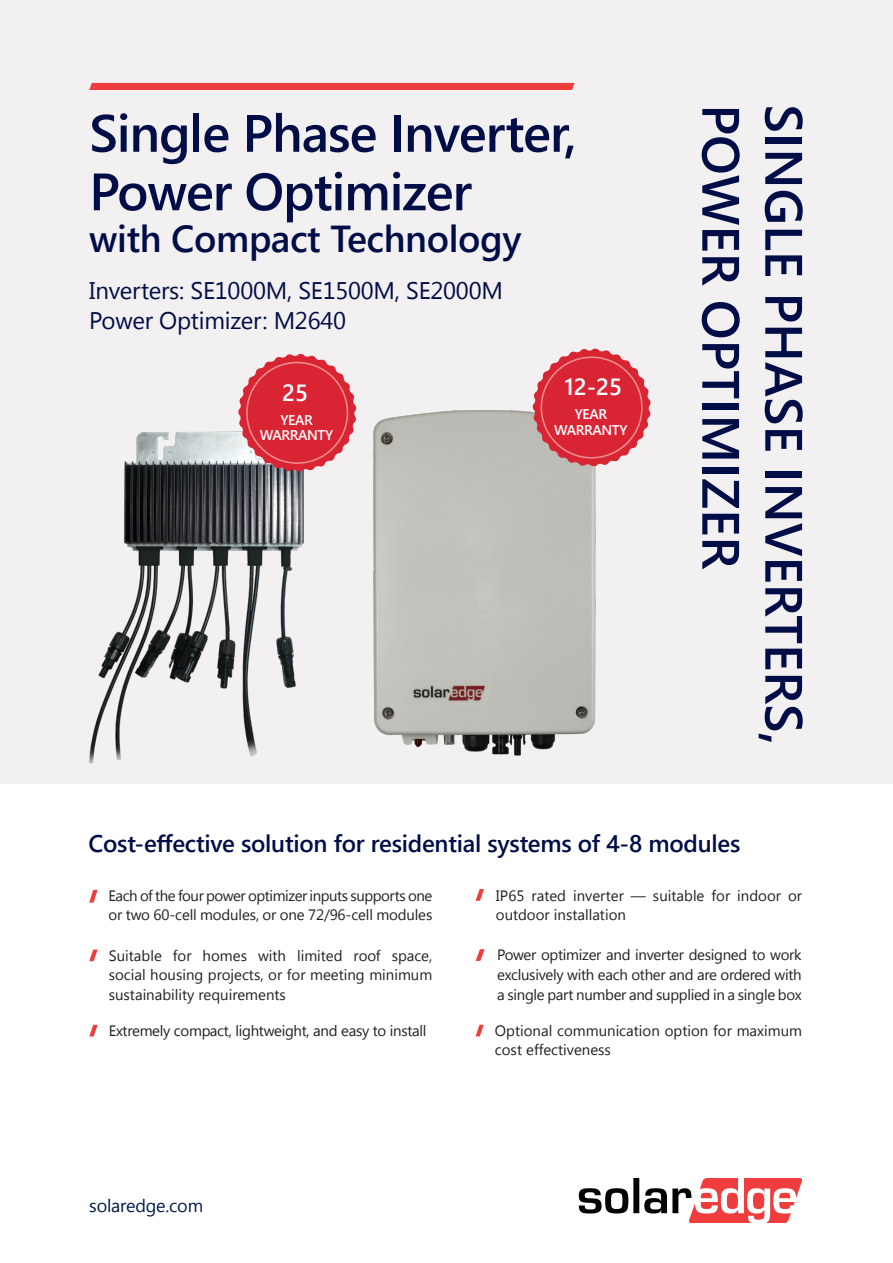
<style>
.page{position:relative;width:893px;height:1263px;background:#fff}
.page>*{position:absolute;margin:0;border:0;box-sizing:border-box;transform-origin:0 0}
.t1{font:600 52.5px/58.5px "Segoe UI";letter-spacing:-.005em;color:#000d46}
.t2{font:600 37.5px "Segoe UI";letter-spacing:-.01em;color:#000d46}
.t3{font:600 24px "Segoe UI";letter-spacing:-.01em;color:#000d46}
.t4{font:24px "Segoe UI";letter-spacing:-.01em;color:#000d46}
.t5{font:600 23.4px "Segoe UI";color:#fff}
.t6{font:18px "Segoe UI";letter-spacing:-.01em;color:#001945}
.Body_running_text{font:15px/19.6px "Segoe UI";color:#231f20}
.Body_running_text-2{font:15px/19.6px "Segoe UI";letter-spacing:-.03em;color:#231f20}
.Body_running_text-3{font:15px "Segoe UI";letter-spacing:-.02em;color:#231f20}
.t7{font:600 14.1px "Segoe UI";letter-spacing:-.03em;color:#fff}
</style>
<div class="page">
<div style="left:0;top:0;width:893px;height:1249px;background:#f3f0f1"></div>
<div style="left:0;top:784px;width:893px;height:479px;background:#fff"></div>
<svg style="left:579px;top:1178px;width:223px;height:45px"></svg>
<div style="left:89px;top:83px;width:485px;height:7px;background:#ee3d3c"></div>
<img style="left:373px;top:410px;width:223px;height:346px">
<img style="left:89px;top:431px;width:215px;height:332px">
<svg style="left:532px;top:348px;width:119px;height:118px"></svg>
<div style="left:541px;top:356px;width:102px;height:102px;border:2px solid #ec8e8f;border-radius:50%"></div>
<svg style="left:238px;top:354px;width:119px;height:118px"></svg>
<div style="left:246px;top:362px;width:102px;height:102px;border:2px solid #ec8e8f;border-radius:50%"></div>
<svg style="left:89px;top:949px;width:9px;height:12px"></svg>
<svg style="left:89px;top:890px;width:9px;height:13px"></svg>
<svg style="left:89px;top:1025px;width:9px;height:11px"></svg>
<svg style="left:476px;top:889px;width:8px;height:12px"></svg>
<svg style="left:476px;top:949px;width:9px;height:12px"></svg>
<svg style="left:476px;top:1025px;width:8px;height:11px"></svg>
<p class="t1" style="left:89px;top:103px;width:489px">Single Phase Inverter,<br>Power Optimizer</p>
<p class="t2" style="left:89px;top:209px;width:434px">with Compact Technology</p>
<p class="t4" style="left:89px;top:274px;width:415px">Inverters: SE1000M, SE1500M, SE2000M</p>
<p class="t4" style="left:89px;top:304px;width:258px">Power Optimizer M: 2640</p>
<p class="t5" style="left:282px;top:374px;width:27px">25</p>
<p class="t7" style="left:280px;top:408px;width:34px">YEAR</p>
<p class="t7" style="left:260px;top:424px;width:75px">WARRANTY</p>
<p class="t5" style="left:564px;top:368px;width:59px">12-25</p>
<p class="t7" style="left:575px;top:403px;width:34px">YEAR</p>
<p class="t7" style="left:554px;top:419px;width:75px">WARRANTY</p>
<p class="t1" style="left:751px;top:104px;width:466px;rotate:90deg">POWER OPTIMIZER</p>
<p class="t1" style="left:814px;top:104px;width:642px;rotate:90deg">SINGLE PHASE INVERTERS,</p>
<p class="t3" style="left:89px;top:824px;width:653px">Cost-effective solution for residential systems of 4-8 modules</p>
<p class="Body_running_text-2" style="left:108px;top:885px;width:325px">Each of the four power optimizer inputs supports one or two 60-cell modules, or one 72/96-cell modules</p>
<p class="Body_running_text" style="left:711px;top:885px;width:20px">for</p>
<p class="Body_running_text" style="left:532px;top:885px;width:36px">rated</p>
<p class="Body_running_text" style="left:653px;top:885px;width:53px">suitable</p>
<p class="Body_running_text" style="left:737px;top:885px;width:45px">indoor</p>
<p class="Body_running_text" style="left:573px;top:885px;width:52px">inverter</p>
<p class="Body_running_text" style="left:496px;top:885px;width:131px">IP65<br>outdoor installation</p>
<p class="Body_running_text" style="left:497px;top:945px;width:306px;text-align:justify">Power optimizer and inverter designed to work exclusively with each other and are ordered with a single part number and supplied in a single box</p>
<p class="Body_running_text" style="left:495px;top:1020px;width:309px">Optional communication option for maximum cost effectiveness</p>
<p class="Body_running_text" style="left:788px;top:885px;width:16px">or</p>
<p class="Body_running_text" style="left:631px;top:885px;width:16px">—</p>
<p class="Body_running_text" style="left:173px;top:945px;width:20px">for</p>
<p class="Body_running_text" style="left:354px;top:945px;width:29px">roof</p>
<p class="Body_running_text" style="left:109px;top:945px;width:325px">Suitable<br>social housing projects, or for meeting minimum sustainability requirements</p>
<p class="Body_running_text" style="left:203px;top:945px;width:46px">homes</p>
<p class="Body_running_text" style="left:258px;top:945px;width:30px">with</p>
<p class="Body_running_text" style="left:297px;top:945px;width:47px">limited</p>
<p class="Body_running_text" style="left:392px;top:945px;width:42px">space,</p>
<p class="Body_running_text-3" style="left:109px;top:1020px;width:319px">Extremely compact, lightweight, and easy to install</p>
<p class="t6" style="left:89px;top:1193px;width:115px">solaredge.com</p>
</div>
